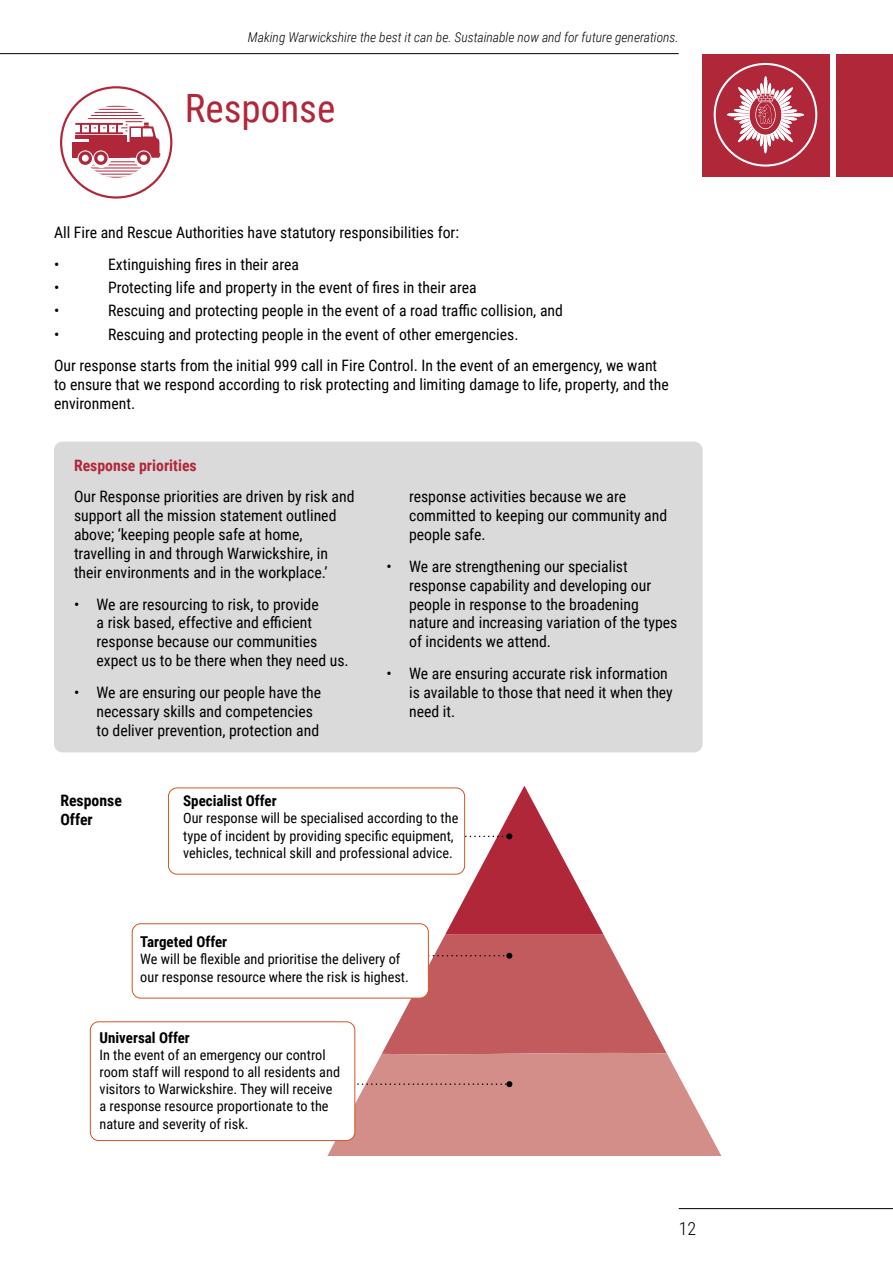
<style>
.page{position:relative;width:893px;height:1263px;background:#fff}
.page>*{position:absolute;margin:0;border:0;box-sizing:border-box;transform-origin:0 0}
.t1{font:39px "Roboto Condensed";color:#b1273a}
.t2{font:300 18px "Roboto Condensed";color:#000}
.t3{font:15.75px/18.9px "Roboto Condensed";color:#000}
.t4{font:700 15.75px "Roboto Condensed";color:#b1273a}
.t5{font:700 15.75px/18.9px "Roboto Condensed";color:#000}
.t6{font:700 15px "Roboto Condensed";color:#000}
.t7{font:14.25px/17.1px "Roboto Condensed";color:#000}
.t8{font:italic 300 13.5px "Roboto Condensed";color:#000}
</style>
<div class="page">
<div style="left:837px;top:54px;width:56px;height:122px;background:#b1273a"></div>
<div style="left:703px;top:54px;width:127px;height:122px;background:#b1273a"></div>
<hr style="left:679px;top:1208px;width:214px;height:1px;background:#000">
<hr style="left:0;top:53px;width:679px;height:1px;background:#000">
<div style="left:54px;top:442px;width:649px;height:310px;background:#dadada;border-radius:9px"></div>
<div style="left:60px;top:86px;width:112px;height:113px;border:2px solid #b1273a;border-radius:50%"></div>
<svg style="left:80px;top:105px;width:73px;height:73px"></svg>
<div style="left:73px;top:120px;width:53px;height:7px;border:5px solid #fff"></div>
<div style="left:73px;top:129px;width:53px;height:7px;border:5px solid #fff"></div>
<div style="left:96px;top:121px;width:7px;height:14px;border:5px solid #fff"></div>
<div style="left:105px;top:121px;width:7px;height:14px;border:5px solid #fff"></div>
<div style="left:114px;top:121px;width:7px;height:14px;border:5px solid #fff"></div>
<div style="left:78px;top:121px;width:7px;height:14px;border:5px solid #fff"></div>
<div style="left:87px;top:121px;width:7px;height:14px;border:5px solid #fff"></div>
<div style="left:70px;top:139px;width:63px;height:21px;border:5px solid #fff"></div>
<div style="left:91px;top:147px;width:21px;height:21px;border:5px solid #fff;border-radius:50%"></div>
<div style="left:92px;top:149px;width:18px;height:18px;border:5px solid #fff;border-radius:50%"></div>
<div style="left:134px;top:147px;width:20px;height:21px;border:5px solid #fff;border-radius:50%"></div>
<div style="left:135px;top:149px;width:18px;height:18px;border:5px solid #fff;border-radius:50%"></div>
<div style="left:76px;top:147px;width:20px;height:21px;border:5px solid #fff;border-radius:50%"></div>
<div style="left:77px;top:149px;width:18px;height:18px;border:5px solid #fff;border-radius:50%"></div>
<div style="left:73px;top:132px;width:56px;height:8px;border:5px solid #fff"></div>
<hr style="left:75px;top:123px;width:48px;height:2px;background:#b1273a">
<hr style="left:75px;top:132px;width:48px;height:2px;background:#b1273a">
<svg style="left:98px;top:124px;width:3px;height:9px"></svg>
<svg style="left:107px;top:124px;width:3px;height:9px"></svg>
<svg style="left:116px;top:124px;width:3px;height:9px"></svg>
<svg style="left:80px;top:125px;width:2px;height:7px"></svg>
<svg style="left:89px;top:125px;width:2px;height:7px"></svg>
<div style="left:72px;top:142px;width:58px;height:16px;background:#b1273a"></div>
<svg style="left:125px;top:116px;width:42px;height:46px"></svg>
<svg style="left:93px;top:150px;width:16px;height:16px"></svg>
<svg style="left:94px;top:151px;width:14px;height:14px"></svg>
<div style="left:97px;top:155px;width:7px;height:7px;background:#fff;border-radius:50%"></div>
<svg style="left:136px;top:150px;width:15px;height:16px"></svg>
<svg style="left:137px;top:151px;width:13px;height:14px"></svg>
<div style="left:140px;top:155px;width:7px;height:7px;background:#fff;border-radius:50%"></div>
<svg style="left:78px;top:150px;width:15px;height:16px"></svg>
<svg style="left:79px;top:151px;width:13px;height:14px"></svg>
<div style="left:82px;top:155px;width:7px;height:7px;background:#fff;border-radius:50%"></div>
<div style="left:132px;top:128px;width:9px;height:9px;background:#fff"></div>
<div style="left:89px;top:138px;width:37px;height:6px;background:#b1273a"></div>
<hr style="left:75px;top:135px;width:51px;height:3px;background:#b1273a">
<svg style="left:304px;top:786px;width:418px;height:370px"></svg>
<div style="left:168px;top:788px;width:297px;height:86px;background:#fff;border-radius:9px"></div>
<div style="left:168px;top:787px;width:297px;height:87px;border:1px solid #d05623;border-radius:9px"></div>
<div style="left:90px;top:1022px;width:265px;height:118px;background:#fff;border-radius:9px"></div>
<div style="left:90px;top:1021px;width:265px;height:120px;border:1px solid #d05623;border-radius:9px"></div>
<div style="left:132px;top:924px;width:296px;height:74px;background:#fff;border-radius:9px"></div>
<div style="left:132px;top:923px;width:297px;height:75px;border:1px solid #d05623;border-radius:9px"></div>
<svg style="left:709px;top:59px;width:113px;height:112px"></svg>
<div style="left:714px;top:63px;width:103px;height:104px;border:2px solid #fff;border-radius:50%"></div>
<svg style="left:727px;top:76px;width:77px;height:77px"></svg>
<p class="t8" style="left:248px;top:28px;width:432px">Making Warwickshire the best it can be. Sustainable now and for future generations.</p>
<h1 class="t1" style="left:185px;top:81px;width:152px">Response</h1>
<p class="t3" style="left:54px;top:216px;width:407px;line-height:31.7px">All Fire and Rescue Authorities have statutory responsibilities for: •</p>
<p class="t3" style="left:108px;top:254px;width:193px">Extinguishing fires in their area</p>
<p class="t3" style="left:54px;top:278px;width:7px">•</p>
<p class="t3" style="left:108px;top:278px;width:370px">Protecting life and property in the event of fires in their area</p>
<p class="t3" style="left:54px;top:301px;width:7px">•</p>
<p class="t3" style="left:108px;top:301px;width:456px">Rescuing and protecting people in the event of a road traffic collision, and</p>
<p class="t3" style="left:54px;top:324px;width:7px">•</p>
<p class="t3" style="left:54px;top:318px;width:605px;line-height:31.7px;text-indent:54px">Rescuing and protecting people in the event of other emergencies.<br>Our response starts from the initial 999 call in Fire Control. In the event of an emergency, we want</p>
<p class="t3" style="left:54px;top:374px;width:616px">to ensure that we respond according to risk protecting and limiting damage to life, property, and the environment.</p>
<p class="t4" style="left:74px;top:455px;width:124px">Response priorities</p>
<p class="t3" style="left:74px;top:487px;width:282px">Our Response priorities are driven by risk and support all the mission statement outlined above; ‘keeping people safe at home, travelling in and through Warwickshire, in their environments and in the workplace.’</p>
<p class="t3" style="left:97px;top:594px;width:254px;text-indent:-23px">• We are resourcing to risk, to provide<br>a risk based, effective and efficient response because our communities expect us to be there when they need us.</p>
<p class="t3" style="left:97px;top:682px;width:226px;text-indent:-23px">• We are ensuring our people have the necessary skills and competencies to deliver prevention, protection and</p>
<p class="t3" style="left:409px;top:487px;width:260px">response activities because we are committed to keeping our community and people safe.</p>
<p class="t3" style="left:409px;top:556px;width:270px;text-indent:-23px">• We are strengthening our specialist response capability and developing our people in response to the broadening nature and increasing variation of the types of incidents we attend.</p>
<p class="t3" style="left:409px;top:663px;width:265px;text-indent:-23px">• We are ensuring accurate risk information is available to those that need it when they need it.</p>
<p class="t5" style="left:60px;top:790px;width:63px">Response<br>Offer</p>
<p class="t6" style="left:183px;top:790px;width:95px">Specialist Offer</p>
<p class="t7" style="left:183px;top:809px;width:277px">Our response will be specialised according to the type of incident by providing specific equipment, vehicles, technical skill and professional advice.</p>
<p class="t6" style="left:140px;top:931px;width:88px">Targeted Offer</p>
<p class="t7" style="left:140px;top:950px;width:270px">We will be flexible and prioritise the delivery of our response resource where the risk is highest.</p>
<p class="t6" style="left:100px;top:1027px;width:92px">Universal Offer</p>
<p class="t7" style="left:100px;top:1046px;width:242px">In the event of an emergency our control room staff will respond to all residents and visitors to Warwickshire. They will receive a response resource proportionate to the nature and severity of risk.</p>
<p class="t2" style="left:679px;top:1216px;width:19px">12</p>
</div>
